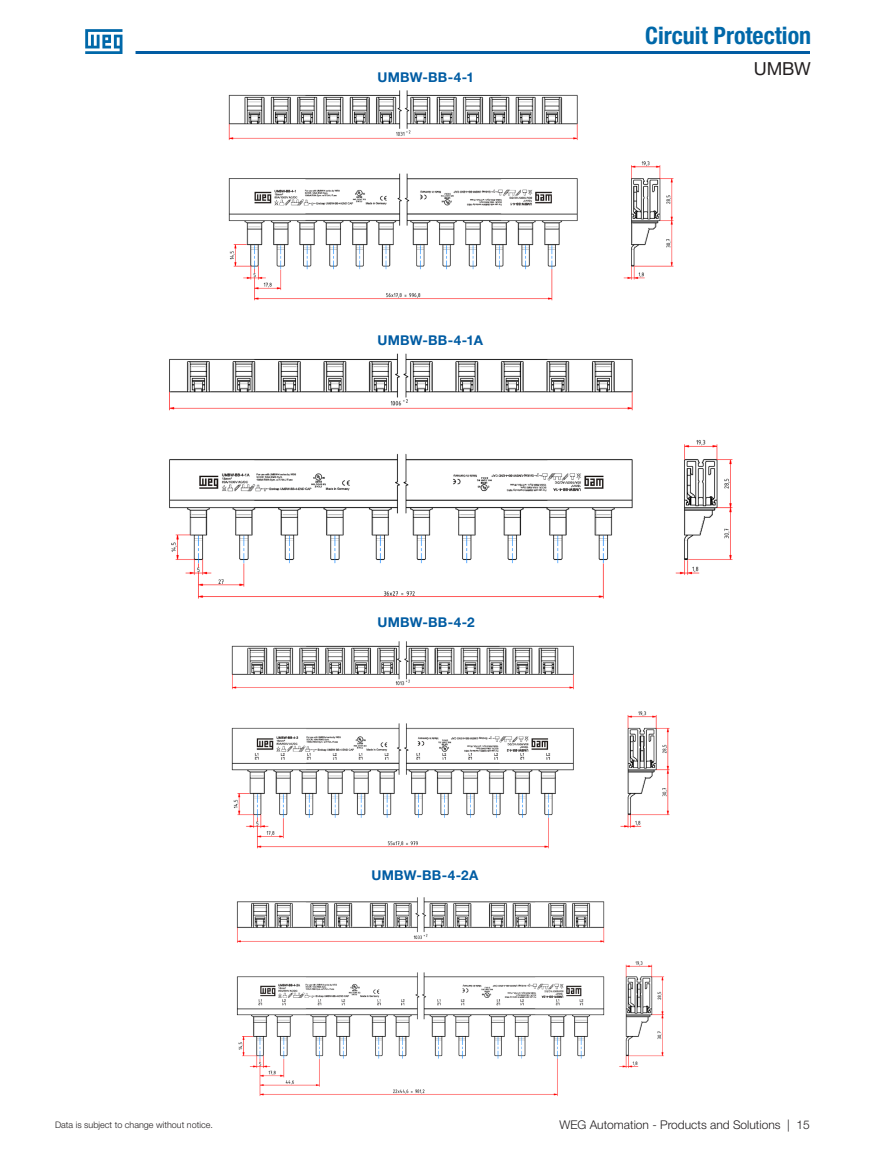
<style>
.page{position:relative;width:891px;height:1161px;background:#fff}
.page>*{position:absolute;margin:0;border:0;box-sizing:border-box;transform-origin:0 0}
.t1{font:700 condensed 24px "Helvetica Neue LT Pro";color:#0068a9}
.t2{font:18px "Helvetica Neue LT Pro";color:#231f20}
.Table_Header{font:700 13.5px "Helvetica Neue LT Pro";letter-spacing:.015em;color:#015ca3}
.t3{font:300 12px "Helvetica Neue LT Pro";color:#231f20}
.t4{font:300 9px "Helvetica Neue LT Pro";color:#231f20}
</style>
<div class="page">
<svg style="left:85px;top:29px;width:38px;height:25px"></svg>
<hr style="left:136px;top:51px;width:674px;height:3px;background:#015ca3">
<img style="left:228px;top:90px;width:446px;height:211px">
<img style="left:169px;top:353px;width:564px;height:246px">
<img style="left:231px;top:641px;width:439px;height:208px">
<img style="left:236px;top:898px;width:428px;height:198px">
<p class="Table_Header" style="left:378px;top:69px;width:98px">UMBW-BB-4-1</p>
<p class="Table_Header" style="left:378px;top:332px;width:107px">UMBW-BB-4-1A</p>
<p class="Table_Header" style="left:378px;top:614px;width:99px">UMBW-BB-4-2</p>
<p class="Table_Header" style="left:372px;top:866px;width:109px">UMBW-BB-4-2A</p>
<h1 class="t1" style="left:645px;top:21px;width:168px">Circuit Protection</h1>
<h2 class="t2" style="left:754px;top:58px;width:59px">UMBW</h2>
<p class="t4" style="left:55px;top:1119px;width:159px">Data is subject to change without notice.</p>
<p class="t3" style="left:560px;top:1117px;width:252px">WEG Automation - Products and Solutions | 15</p>
</div>
